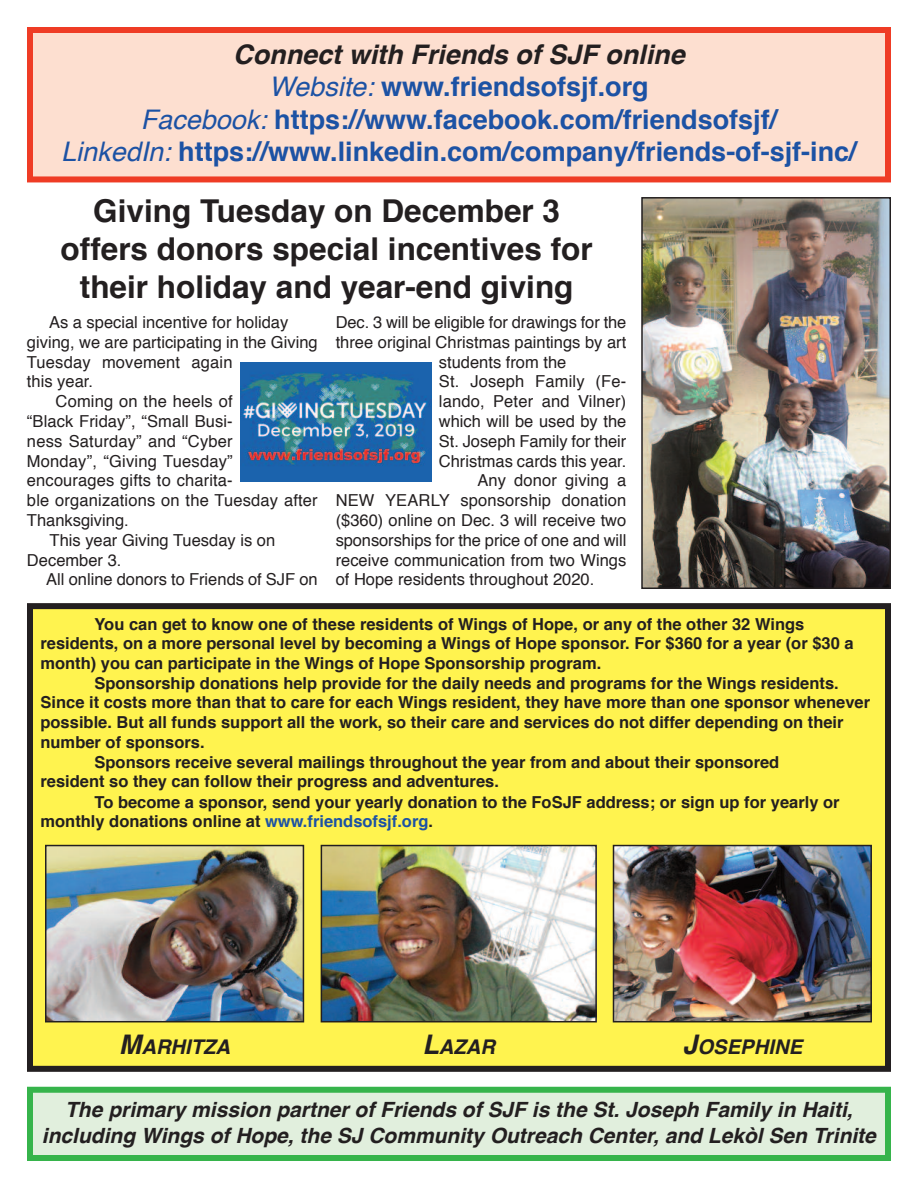
<style>
.page{position:relative;width:918px;height:1188px;background:#fff}
.page>*{position:absolute;margin:0;border:0;box-sizing:border-box;transform-origin:0 0}
.t1{font:700 31.5px/37.8px "Helvetica";color:#231f20;text-align:center}
.t2{font:700 27px/32.4px "Helvetica";color:#1c52a4;text-align:center}
.t3{font:italic 700 21px/25.2px "Helvetica";color:#231f20;text-align:center}
.t4{font:italic 700 20.25px "Helvetica";color:#231f20}
.t5{font:700 16.5px/19.4px "Helvetica";color:#231f20}
.t6{font:16.5px "Helvetica";color:#231f20}
.s1{font-style:italic;color:#231f20}
.s2{font-weight:400;font-style:italic}
.s3{color:#1c52a4}
.s4{font-size:27px}
</style>
<div class="page">
<div style="left:30px;top:606px;width:858px;height:463px;background:#fff34f"></div>
<div style="left:27px;top:603px;width:864px;height:469px;border:6px solid #231f20"></div>
<img style="left:48px;top:848px;width:253px;height:171px">
<div style="left:45px;top:845px;width:259px;height:177px;border:2px solid #231f20"></div>
<img style="left:324px;top:848px;width:270px;height:171px">
<div style="left:321px;top:845px;width:276px;height:177px;border:2px solid #231f20"></div>
<img style="left:616px;top:848px;width:253px;height:171px">
<div style="left:613px;top:845px;width:259px;height:177px;border:2px solid #231f20"></div>
<div style="left:33px;top:33px;width:852px;height:143px;background:#fddfd0"></div>
<div style="left:27px;top:27px;width:864px;height:155px;border:6px solid #ef3c25"></div>
<div style="left:33px;top:1093px;width:852px;height:62px;background:#e1efdd"></div>
<div style="left:27px;top:1087px;width:864px;height:74px;border:6px solid #36b44b"></div>
<img style="left:644px;top:200px;width:244px;height:386px">
<div style="left:641px;top:197px;width:250px;height:392px;border:2px solid #231f20"></div>
<img style="left:240px;top:362px;width:191px;height:119px">
<h2 class="t2" style="left:61px;top:40px;width:797px"><span class="s1">Connect with Friends of SJF online<br></span><span class="s2">Website:</span> www.friendsofsjf.org<br><span class="s2">Facebook:</span> https://www.facebook.com/friendsofsjf/<br><span class="s2">LinkedIn:</span> https://www.linkedin.com/company/friends-of-sjf-inc/</h2>
<h1 class="t1" style="left:61px;top:195px;width:534px">Giving Tuesday on December 3 offers donors special incentives for their holiday and year-end giving</h1>
<p class="t6" style="left:49px;top:315px;width:241px">As a special incentive for holiday</p>
<p class="t6" style="left:27px;top:335px;width:292px">giving, we are participating in the Giving</p>
<p class="t6" style="left:27px;top:355px;width:207px">Tuesday movement again</p>
<p class="t6" style="left:27px;top:375px;width:68px">this year.</p>
<p class="t6" style="left:56px;top:395px;width:179px">Coming on the heels of</p>
<p class="t6" style="left:27px;top:414px;width:207px">“Black Friday”, “Small Busi-</p>
<p class="t6" style="left:27px;top:434px;width:207px">ness Saturday” and “Cyber</p>
<p class="t6" style="left:27px;top:454px;width:207px">Monday”, “Giving Tuesday”</p>
<p class="t6" style="left:27px;top:474px;width:207px">encourages gifts to charita-</p>
<p class="t6" style="left:27px;top:494px;width:292px">ble organizations on the Tuesday after</p>
<p class="t6" style="left:27px;top:513px;width:103px">Thanksgiving.</p>
<p class="t6" style="left:50px;top:533px;width:227px">This year Giving Tuesday is on</p>
<p class="t6" style="left:27px;top:553px;width:96px">December 3.</p>
<p class="t6" style="left:46px;top:573px;width:273px">All online donors to Friends of SJF on</p>
<p class="t6" style="left:336px;top:315px;width:292px">Dec. 3 will be eligible for drawings for the</p>
<p class="t6" style="left:336px;top:335px;width:292px">three original Christmas paintings by art</p>
<p class="t6" style="left:439px;top:355px;width:129px">students from the</p>
<p class="t6" style="left:439px;top:375px;width:189px">St. Joseph Family (Fe-</p>
<p class="t6" style="left:439px;top:395px;width:189px">lando, Peter and Vilner)</p>
<p class="t6" style="left:439px;top:414px;width:189px">which will be used by the</p>
<p class="t6" style="left:439px;top:434px;width:189px">St. Joseph Family for their</p>
<p class="t6" style="left:439px;top:454px;width:189px">Christmas cards this year.</p>
<p class="t6" style="left:477px;top:474px;width:150px">Any donor giving a</p>
<p class="t6" style="left:336px;top:494px;width:292px">NEW YEARLY sponsorship donation</p>
<p class="t6" style="left:336px;top:513px;width:292px">($360) online on Dec. 3 will receive two</p>
<p class="t6" style="left:336px;top:533px;width:292px">sponsorships for the price of one and will</p>
<p class="t6" style="left:336px;top:553px;width:292px">receive communication from two Wings</p>
<p class="t6" style="left:336px;top:573px;width:260px">of Hope residents throughout 2020.</p>
<p class="t5" style="left:41px;top:616px;width:815px;text-indent:54px">You can get to know one of these residents of Wings of Hope, or any of the other 32 Wings residents, on a more personal level by becoming a Wings of Hope sponsor. For $360 for a year (or $30 a month) you can participate in the Wings of Hope Sponsorship program.</p>
<p class="t5" style="left:95px;top:675px;width:746px">Sponsorship donations help provide for the daily needs and programs for the Wings residents.</p>
<p class="t5" style="left:41px;top:694px;width:831px">Since it costs more than that to care for each Wings resident, they have more than one sponsor whenever</p>
<p class="t5" style="left:41px;top:714px;width:805px">possible. But all funds support all the work, so their care and services do not differ depending on their</p>
<p class="t5" style="left:41px;top:734px;width:166px">number of sponsors.</p>
<p class="t5" style="left:95px;top:754px;width:686px">Sponsors receive several mailings throughout the year from and about their sponsored</p>
<p class="t5" style="left:95px;top:773px;width:747px;line-height:20.5px;text-indent:-54px">resident so they can follow their progress and adventures.<br>To become a sponsor, send your yearly donation to the FoSJF address; or sign up for yearly or</p>
<p class="t5" style="left:41px;top:813px;width:394px">monthly donations online at <span class="s3">www.friendsofsjf.org</span>.</p>
<p class="t4" style="left:119px;top:1038px;width:113px"><span class="s4">M</span>ARHITzA</p>
<p class="t4" style="left:422px;top:1038px;width:74px"><span class="s4">L</span>AzAR</p>
<p class="t4" style="left:683px;top:1038px;width:121px"><span class="s4">J</span>OSePHINe</p>
<p class="t3" style="left:42px;top:1099px;width:836px">The primary mission partner of Friends of SJF is the St. Joseph Family in Haiti, including Wings of Hope, the SJ Community Outreach Center, and Lekòl Sen Trinite</p>
</div>
